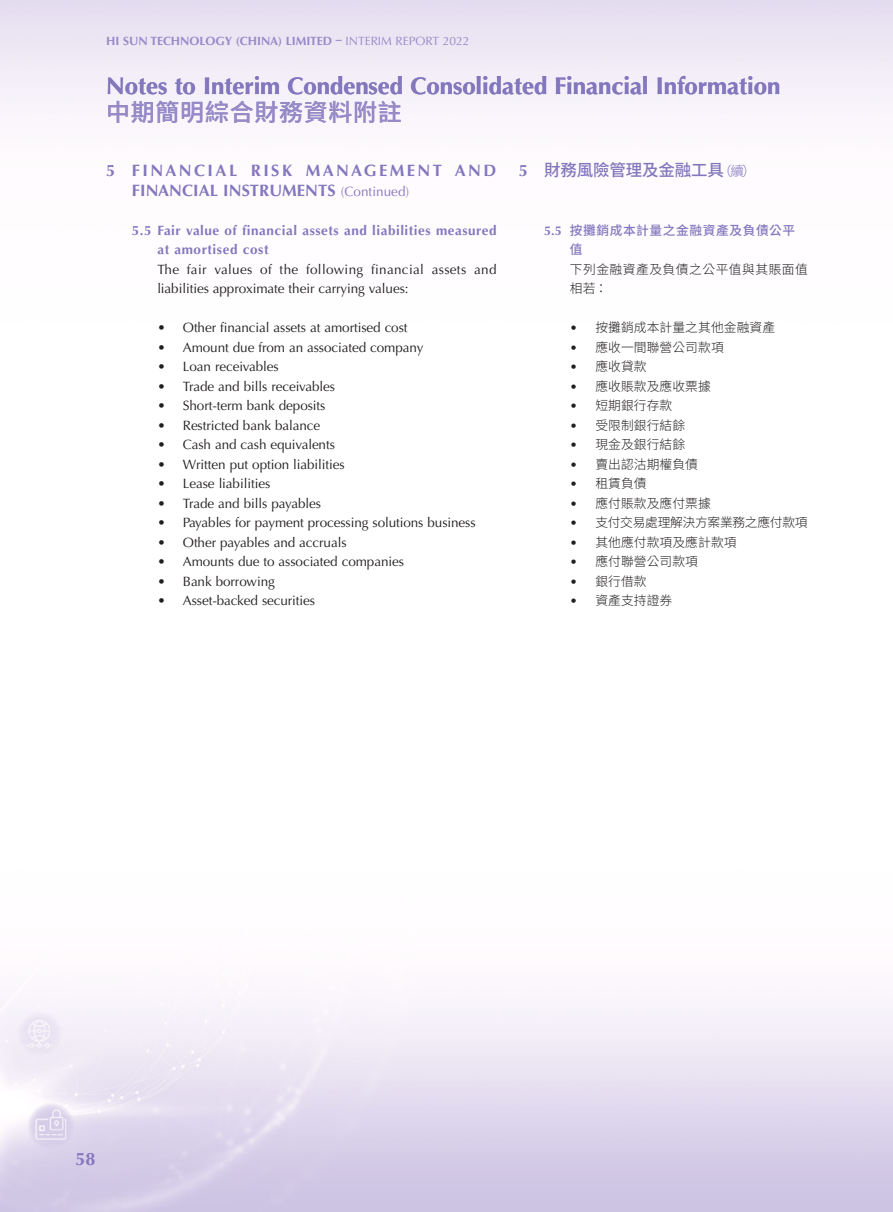
<style>
.page{position:relative;width:893px;height:1212px;background:#fff}
.page>*{position:absolute;margin:0;border:0;box-sizing:border-box;transform-origin:0 0}
.t1{font:700 24px "Optima LT Std";color:#8377bd}
.t2{font:500 24px "Source Han Sans TC";letter-spacing:.03em;color:#968ac7}
.t3{font:700 18px "Optima LT Std";color:#8377bd}
.Heading_1{font:700 16.5px/19.5px "Optima LT Std";letter-spacing:.13em;color:#8377bd}
.C_Heading_1{font:500 16.5px "Source Han Sans TC";letter-spacing:-.01em;color:#8377bd}
.Body_Text{font:13.5px/19.5px "Optima LT Std";letter-spacing:-.005em;color:#231f20}
.Heading_2{font:700 13.5px/19.5px "Optima LT Std";letter-spacing:.04em;color:#8377bd}
.C_Body_Text{font:300 12.75px "Source Han Sans TC";letter-spacing:.01em;color:#231f20}
.C_Heading_2{font:500 12.75px/19.5px "Source Han Sans TC";letter-spacing:.045em;color:#8377bd}
.C_Body_Text-2{font:300 12.75px/19.5px "Source Han Sans TC";letter-spacing:.04em;color:#231f20}
.C_Body_Text-3{font:300 12.75px "Source Han Sans TC";letter-spacing:-.02em;color:#231f20}
.t4{font:700 12px "Optima LT Std";color:#968ac7}
.s1{font-weight:400}
.s2{font-family:"Optima LT Std";font-weight:700}
.s3{font-weight:300;font-size:13.5px}
.s4{font-weight:400;font-size:13.5px}
.s5{font-family:"Optima LT Std";font-weight:400}
</style>
<div class="page">
<p class="t4" style="left:106px;top:34px;width:365px">HI SUN TECHNOLOGY (CHINA) LIMITED – <span class="s1">INTERIM REPORT 2022</span></p>
<h1 class="t1" style="left:106px;top:72px;width:675px">Notes to Interim Condensed Consolidated Financial Information</h1>
<h1 class="t2" style="left:106px;top:99px;width:297px">中期簡明綜合財務資料附註</h1>
<p class="C_Heading_1" style="left:519px;top:161px;width:239px"><span class="s2">5</span> 財務風險管理及金融工具<span class="s3">（續）</span></p>
<p class="Heading_1" style="left:132px;top:161px;width:366px;text-indent:-26px">5 FINANCIAL RISK MANAGEMENT AND<br>FINANCIAL INSTRUMENTS <span class="s4">(Continued)</span></p>
<p class="Heading_2" style="left:157px;top:220px;width:341px;text-indent:-26px">5.5 Fair value of financial assets and liabilities measured at amortised cost</p>
<p class="Body_Text" style="left:157px;top:259px;width:341px">The fair values of the following financial assets and liabilities approximate their carrying values:</p>
<p class="Body_Text" style="left:157px;top:318px;width:252px">• Other financial assets at amortised cost</p>
<p class="Body_Text" style="left:157px;top:337px;width:268px">• Amount due from an associated company</p>
<p class="Body_Text" style="left:157px;top:357px;width:123px">• Loan receivables</p>
<p class="Body_Text" style="left:157px;top:376px;width:179px">• Trade and bills receivables</p>
<p class="Body_Text" style="left:157px;top:396px;width:170px">• Short-term bank deposits</p>
<p class="Body_Text" style="left:157px;top:415px;width:164px">• Restricted bank balance</p>
<p class="Body_Text" style="left:157px;top:435px;width:179px">• Cash and cash equivalents</p>
<p class="Body_Text" style="left:157px;top:454px;width:189px">• Written put option liabilities</p>
<p class="Body_Text" style="left:157px;top:474px;width:114px">• Lease liabilities</p>
<p class="Body_Text" style="left:157px;top:493px;width:165px">• Trade and bills payables</p>
<p class="Body_Text" style="left:157px;top:513px;width:320px">• Payables for payment processing solutions business</p>
<p class="Body_Text" style="left:157px;top:532px;width:191px">• Other payables and accruals</p>
<p class="Body_Text" style="left:157px;top:552px;width:248px">• Amounts due to associated companies</p>
<p class="Body_Text" style="left:157px;top:571px;width:119px">• Bank borrowing</p>
<p class="Body_Text" style="left:157px;top:591px;width:159px">• Asset-backed securities</p>
<p class="C_Heading_2" style="left:570px;top:220px;width:227px;text-indent:-26px"><span class="s2">5.5</span> 按攤銷成本計量之金融資產及負債公平值</p>
<p class="C_Body_Text-2" style="left:570px;top:259px;width:240px">下列金融資產及負債之公平值與其賬面值相若：</p>
<p class="C_Body_Text" style="left:570px;top:320px;width:207px"><span class="s5">•</span> 按攤銷成本計量之其他金融資產</p>
<p class="C_Body_Text" style="left:570px;top:340px;width:155px"><span class="s5">•</span> 應收一間聯營公司款項</p>
<p class="C_Body_Text" style="left:570px;top:359px;width:78px"><span class="s5">•</span> 應收貸款</p>
<p class="C_Body_Text" style="left:570px;top:379px;width:143px"><span class="s5">•</span> 應收賬款及應收票據</p>
<p class="C_Body_Text" style="left:570px;top:398px;width:104px"><span class="s5">•</span> 短期銀行存款</p>
<p class="C_Body_Text" style="left:570px;top:418px;width:117px"><span class="s5">•</span> 受限制銀行結餘</p>
<p class="C_Body_Text" style="left:570px;top:437px;width:117px"><span class="s5">•</span> 現金及銀行結餘</p>
<p class="C_Body_Text" style="left:570px;top:457px;width:130px"><span class="s5">•</span> 賣出認沽期權負債</p>
<p class="C_Body_Text" style="left:570px;top:476px;width:78px"><span class="s5">•</span> 租賃負債</p>
<p class="C_Body_Text" style="left:570px;top:496px;width:143px"><span class="s5">•</span> 應付賬款及應付票據</p>
<p class="C_Body_Text-3" style="left:570px;top:515px;width:239px"><span class="s5">•</span> 支付交易處理解決方案業務之應付款項</p>
<p class="C_Body_Text" style="left:570px;top:535px;width:168px"><span class="s5">•</span> 其他應付款項及應計款項</p>
<p class="C_Body_Text" style="left:570px;top:554px;width:130px"><span class="s5">•</span> 應付聯營公司款項</p>
<p class="C_Body_Text" style="left:570px;top:574px;width:78px"><span class="s5">•</span> 銀行借款</p>
<p class="C_Body_Text" style="left:570px;top:593px;width:104px"><span class="s5">•</span> 資產支持證券</p>
<h2 class="t3" style="left:75px;top:1148px;width:22px">58</h2>
</div>
